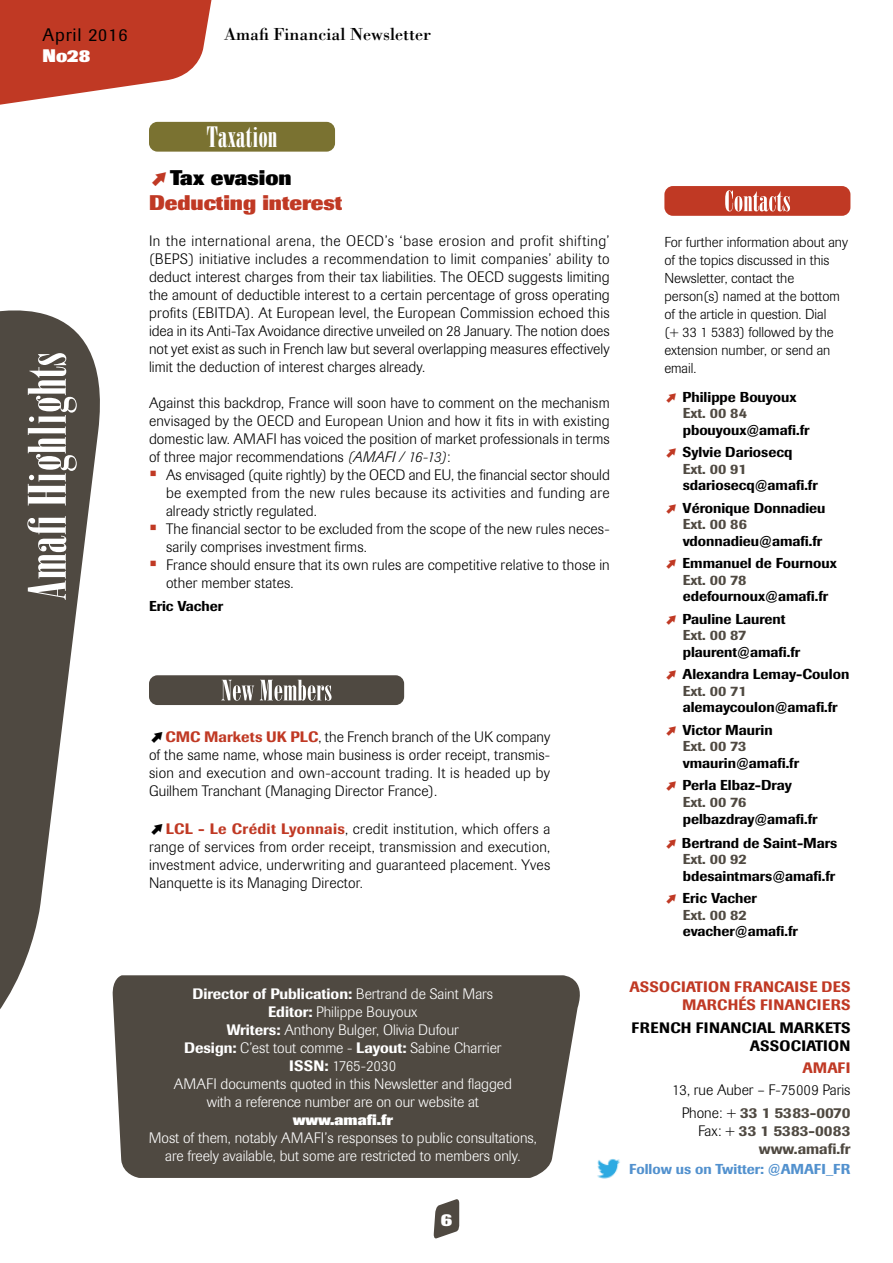
<style>
.page{position:relative;width:893px;height:1263px;background:#fff}
.page>*{position:absolute;margin:0;border:0;box-sizing:border-box;transform-origin:0 0}
.t1{font:52.5px "Bodoni Poster Compressed";color:#fff}
.t2{font:28.5px "Bodoni Poster Compressed";letter-spacing:.005em;color:#fff}
.t3{font:800 21px/25.2px "Imago";color:#c03924}
.t4{font:18px "Bodoni";color:#000}
.t5{font:18px "Imago";letter-spacing:.05em;color:#000}
.t6{font:800 18px "Imago";color:#fff}
.t7{font:300 15px/18px "Imago";letter-spacing:.01em;color:#000;text-align:justify}
.t8{font:300 15px/18px "Imago";color:#fff;text-align:center}
.t9{font:500 15px/18px "Imago";letter-spacing:.02em;color:#c03924;text-align:right}
.t10{font:500 15px/18px "Imago";letter-spacing:.02em;color:#000;text-align:right}
.t11{font:500 15px/18px "Imago";color:#4f4941;text-align:right}
.t12{font:800 15px "Imago";color:#fff}
.t13{font:500 14.25px/22.5px "Imago";color:#000}
.t14{font:300 14.25px/18px "Imago";color:#000}
.t15{font:500 14.25px "Imago";color:#4f4941}
.t16{font:500 14.25px "Imago";color:#5291ce}
.s1{font-family:"Zeal";font-weight:400}
.s2{color:#000}
.s3{font-style:italic}
.s4{font-family:"Zeal";font-weight:400;font-size:16.5px}
.s5{font-weight:500;color:#c03924}
.s6{font-weight:500}
.s7{font-family:"Zeal";font-weight:400;color:#c03924}
.s8{color:#4f4941}
.s9{font-weight:500;color:#4f4941}
.s10{font-weight:300;color:#000}
</style>
<div class="page">
<svg style="left:433px;top:1199px;width:26px;height:40px"></svg>
<svg style="left:0;top:0;width:212px;height:105px"></svg>
<svg style="left:0;top:310px;width:100px;height:699px;fill:#4f4941"></svg>
<div style="left:112px;top:975px;width:468px;height:203px;background:#4f4941"></div>
<div style="left:664px;top:186px;width:186px;height:30px;background:#c03924;border-radius:9px"></div>
<svg style="left:725px;top:190px;width:65px;height:21px"></svg>
<img style="left:597px;top:1159px;width:23px;height:20px">
<div style="left:149px;top:675px;width:255px;height:30px;background:#4f4941;border-radius:9px"></div>
<svg style="left:221px;top:680px;width:33px;height:21px"></svg>
<svg style="left:260px;top:680px;width:72px;height:21px"></svg>
<div style="left:149px;top:122px;width:186px;height:30px;background:#7a7231;border-radius:9px"></div>
<p class="t5" style="left:43px;top:24px;width:86px">April 2016</p>
<p class="t4" style="left:224px;top:23px;width:209px">Amafi Financial Newsletter</p>
<p class="t6" style="left:43px;top:45px;width:50px">No28</p>
<h1 class="t1" style="left:17px;top:600px;width:249px;rotate:-90deg">Amafi Highlights</h1>
<h2 class="t2" style="left:207px;top:120px;width:72px">Taxation</h2>
<h3 class="t3" style="left:149px;top:165px;width:195px"><span class="s1">j</span><span class="s2">Tax evasion<br></span>Deducting interest</h3>
<p class="t7" style="left:149px;top:232px;width:462px">In the international arena, the OECD’s ‘base erosion and profit shifting’ (BEPS) initiative includes a recommendation to limit companies’ ability to deduct interest charges from their tax liabilities. The OECD suggests limiting the amount of deductible interest to a certain percentage of gross operating profits (EBITDA). At European level, the European Commission echoed this idea in its Anti-Tax Avoidance directive unveiled on 28 January. The notion does not yet exist as such in French law but several overlapping measures effectively limit the deduction of interest charges already.</p>
<p class="t7" style="left:149px;top:394px;width:462px">Against this backdrop, France will soon have to comment on the mechanism envisaged by the OECD and European Union and how it fits in with existing domestic law. AMAFI has voiced the position of market professionals in terms of three major recommendations <span class="s3">(AMAFI / 16-13)</span>:</p>
<p class="t7" style="left:166px;top:466px;width:445px;text-align:left">As envisaged (quite rightly) by the OECD and EU, the financial sector should be exempted from the new rules because its activities and funding are already strictly regulated.<br>The financial sector to be excluded from the scope of the new rules neces&shy;sarily comprises investment firms.<br>France should ensure that its own rules are competitive relative to those in other member states.</p>
<p class="t13" style="left:149px;top:594px;width:76px">Eric Vacher</p>
<p class="t7" style="left:149px;top:728px;width:403px"><span class="s4">j</span><span class="s5">CMC Markets UK PLC</span>, the French branch of the UK company of the same name, whose main business is order receipt, transmis&shy;sion and execution and own-account trading. It is headed up by Guilhem Tranchant (Managing Director France).</p>
<p class="t7" style="left:149px;top:820px;width:403px"><span class="s4">j</span><span class="s5">LCL - Le Crédit Lyonnais</span>, credit institution, which offers a range of services from order receipt, transmission and execution, investment advice, underwriting and guaranteed placement. Yves Nanquette is its Managing Director.</p>
<p class="t8" style="left:174px;top:985px;width:340px"><span class="s6">Director of Publication:</span> Bertrand de Saint Mars <span class="s6">Editor:</span> Philippe Bouyoux<br><span class="s6">Writers:</span> Anthony Bulger, Olivia Dufour<br><span class="s6">Design:</span> C’est tout comme - <span class="s6">Layout:</span> Sabine Charrier <span class="s6">ISSN:</span> 1765-2030<br>AMAFI documents quoted in this Newsletter and flagged with a reference number are on our website at</p>
<p class="t12" style="left:293px;top:1111px;width:102px">www.amafi.fr</p>
<p class="t8" style="left:149px;top:1129px;width:390px">Most of them, notably AMAFI’s responses to public consultations, are freely available, but some are restricted to members only.</p>
<p class="t6" style="left:441px;top:1209px;width:13px">6</p>
<p class="t14" style="left:664px;top:234px;width:185px">For further information about any of the topics discussed in this<br>Newsletter, contact the person(s) named at the bottom of the article in question. Dial<br>(+ 33 1 5383) followed by the extension number, or send an email.</p>
<p class="t13" style="left:683px;top:389px;width:115px;line-height:16.5px;text-indent:-18px"><span class="s7">j</span> Philippe Bouyoux<br><span class="s8">Ext. 00 84</span></p>
<p class="t13" style="left:664px;top:419px;width:147px;text-indent:18px">pbouyoux@amafi.fr <span class="s7">j</span> Sylvie Dariosecq</p>
<p class="t15" style="left:683px;top:460px;width:66px">Ext. 00 91</p>
<p class="t13" style="left:664px;top:474px;width:163px;text-indent:18px">sdariosecq@amafi.fr <span class="s7">j</span> Véronique Donnadieu</p>
<p class="t15" style="left:683px;top:516px;width:66px">Ext. 00 86</p>
<p class="t13" style="left:664px;top:530px;width:174px;text-align:center">vdonnadieu@amafi.fr<br><span class="s7">j</span> Emmanuel de Fournoux</p>
<p class="t15" style="left:683px;top:571px;width:65px">Ext. 00 78</p>
<p class="t13" style="left:664px;top:585px;width:165px;text-indent:18px">edefournoux@amafi.fr <span class="s7">j</span> Pauline Laurent</p>
<p class="t15" style="left:683px;top:627px;width:65px">Ext. 00 87</p>
<p class="t13" style="left:664px;top:641px;width:186px;text-indent:18px">plaurent@amafi.fr<br><span class="s7">j</span> Alexandra Lemay-Coulon</p>
<p class="t15" style="left:683px;top:682px;width:66px">Ext. 00 71</p>
<p class="t13" style="left:664px;top:696px;width:175px;text-indent:18px">alemaycoulon@amafi.fr <span class="s7">j</span> Victor Maurin</p>
<p class="t15" style="left:683px;top:738px;width:65px">Ext. 00 73</p>
<p class="t13" style="left:664px;top:752px;width:136px;text-indent:18px">vmaurin@amafi.fr <span class="s7">j</span> Perla Elbaz-Dray</p>
<p class="t15" style="left:683px;top:793px;width:65px">Ext. 00 76</p>
<p class="t13" style="left:664px;top:806px;width:174px;line-height:24px;text-align:center">pelbazdray@amafi.fr<br><span class="s7">j</span> Bertrand de Saint-Mars</p>
<p class="t15" style="left:683px;top:850px;width:66px">Ext. 00 92</p>
<p class="t13" style="left:664px;top:864px;width:172px;text-indent:18px">bdesaintmars@amafi.fr <span class="s7">j</span> Eric Vacher</p>
<p class="t15" style="left:683px;top:906px;width:66px">Ext. 00 82</p>
<p class="t13" style="left:683px;top:920px;width:117px">evacher@amafi.fr</p>
<p class="t9" style="left:630px;top:978px;width:222px">ASSOCIATION FRANCAISE DES<br>MARCHÉS FINANCIERS</p>
<p class="t10" style="left:632px;top:1018px;width:220px">FRENCH FINANCIAL MARKETS<br>ASSOCIATION</p>
<p class="t9" style="left:803px;top:1058px;width:49px">AMAFI</p>
<p class="t7" style="left:672px;top:1079px;width:180px;line-height:22.5px;text-align:right">13, rue Auber – F-75009 Paris<br>Phone: + <span class="s9">33 1 5383-0070</span></p>
<p class="t11" style="left:698px;top:1121px;width:154px"><span class="s10">Fax: +</span> 33 1 5383-0083 www.amafi.fr</p>
<p class="t16" style="left:629px;top:1161px;width:223px">Follow us on Twitter: @AMAFI_FR</p>
</div>
